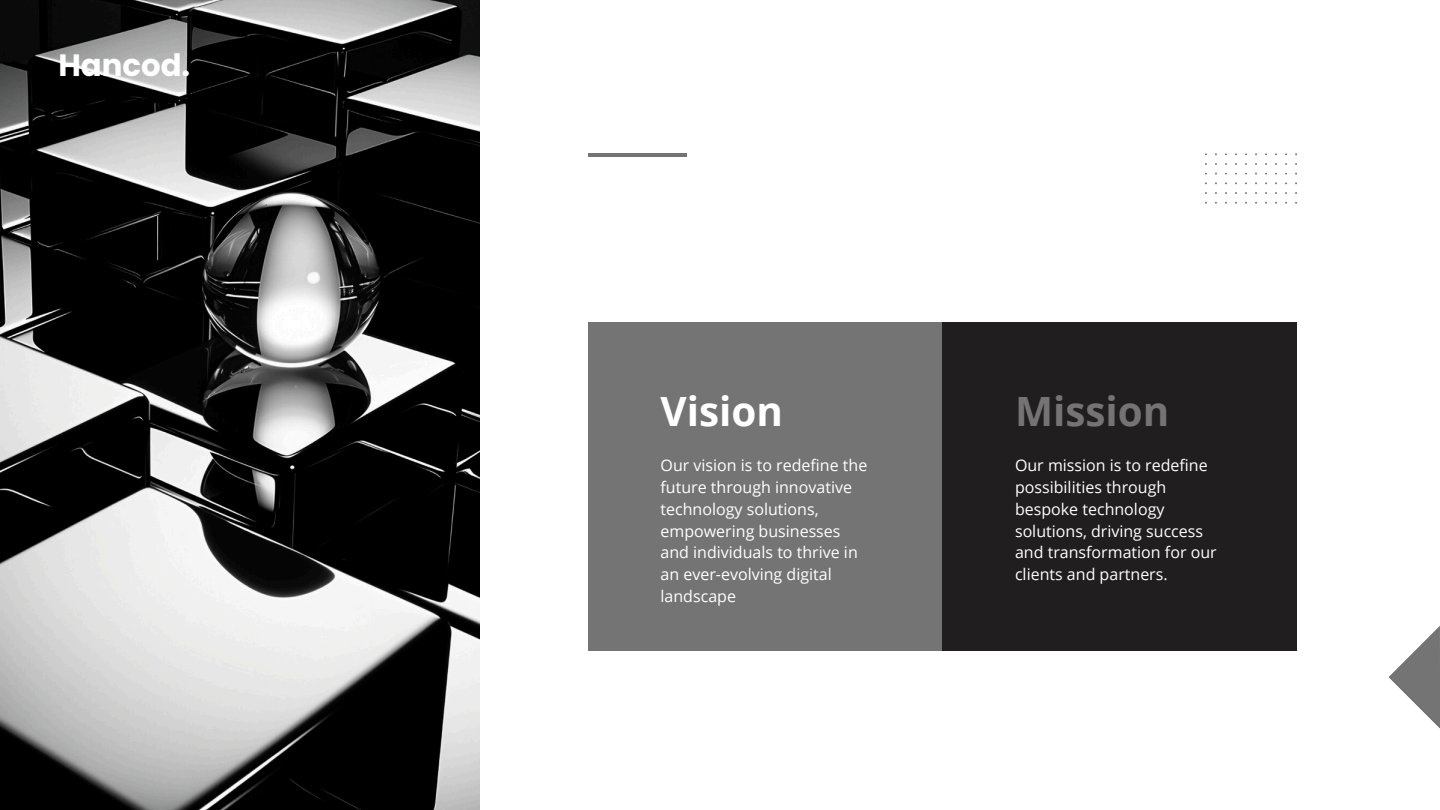
<style>
.page{position:relative;width:1440px;height:810px;background:#fff}
.page>*{position:absolute;margin:0;border:0;box-sizing:border-box;transform-origin:0 0}
.t1{font:700 40.4px "Open Sans";color:#747474}
.t2{font:700 40.4px "Open Sans";color:#fff}
.t3{font:700 30.8px "Poppins";color:#fff}
.t4{font:16px/21.8px "Open Sans";color:#fff}
</style>
<div class="page">
<svg style="left:1388px;top:626px;width:52px;height:103px"></svg>
<img style="left:0;top:0;width:480px;height:810px">
<hr style="left:588px;top:153px;width:98px;height:4px;background:#747474">
<div style="left:588px;top:322px;width:355px;height:329px;background:#747474"></div>
<div style="left:943px;top:322px;width:354px;height:329px;background:#201e1e"></div>
<svg style="left:1205px;top:153px;width:92px;height:51px"></svg>
<h1 class="t3" style="left:58px;top:44px;width:133px">Hancod.</h1>
<p class="t2" style="left:661px;top:383px;width:124px">Vision</p>
<h2 class="t4" style="left:661px;top:454px;width:208px">Our vision is to redefine the future through innovative technology solutions, empowering businesses and individuals to thrive in an ever-evolving digital landscape</h2>
<p class="t1" style="left:1015px;top:383px;width:156px">Mission</p>
<h1 class="t4" style="left:1015px;top:454px;width:203px">Our mission is to redefine possibilities through bespoke technology solutions, driving success and transformation for our clients and partners.</h1>
</div>
